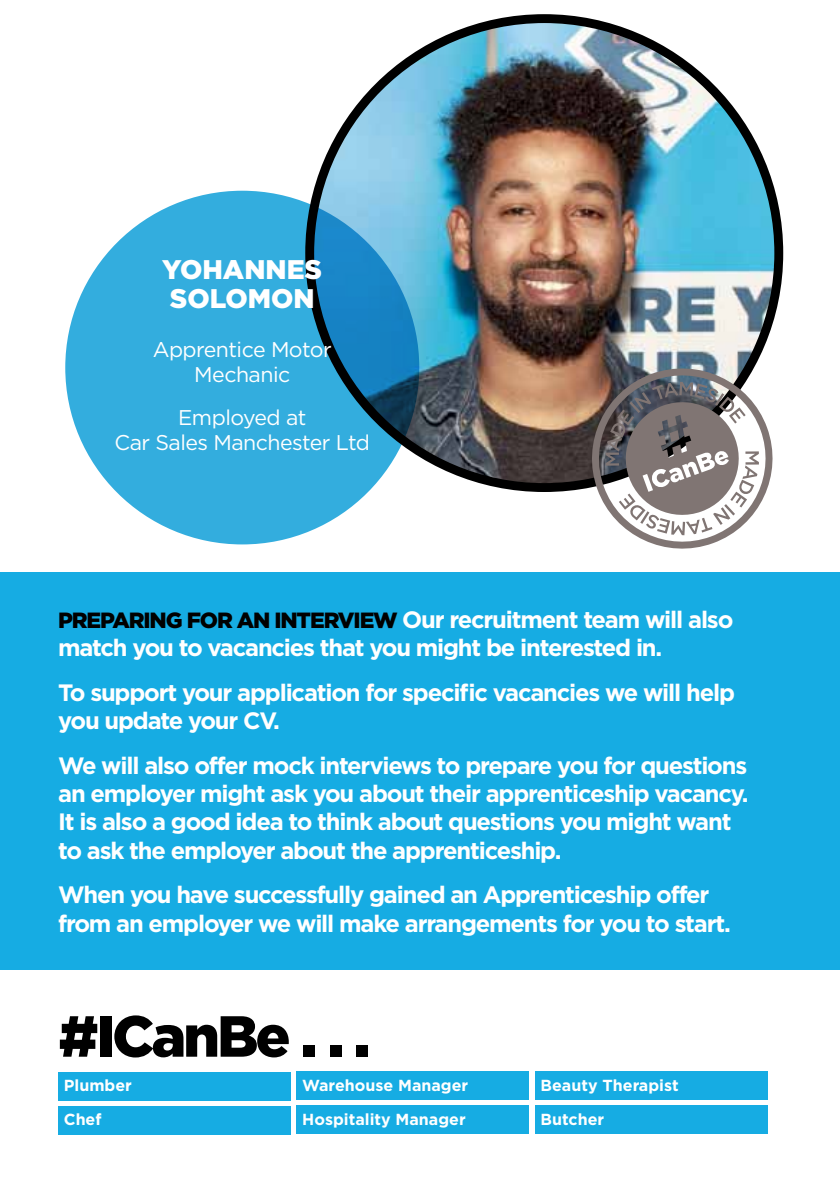
<style>
.page{position:relative;width:840px;height:1191px;background:#fff}
.page>*{position:absolute;margin:0;border:0;box-sizing:border-box;transform-origin:0 0}
.t1{font:900 57.8px "Gotham HTF";letter-spacing:-.05em;color:#000}
.t2{font:900 27px/28.8px "Gotham HTF";color:#fff}
.t3{font:700 23.6px/28.4px "Gotham HTF";letter-spacing:-.05em;color:#fff}
.t4{font:900 22px "Gotham HTF";color:#000}
.t5{font:21.2px/25.6px "Gotham HTF";letter-spacing:-.025em;color:#fff;text-align:center}
.t6{font:700 16px/34px "Gotham HTF";color:#fff}
</style>
<div class="page">
<div style="left:58px;top:1071px;width:233px;height:29px;background:#16ace3"></div>
<div style="left:58px;top:1106px;width:233px;height:28px;background:#16ace3"></div>
<div style="left:296px;top:1071px;width:233px;height:29px;background:#16ace3"></div>
<div style="left:296px;top:1105px;width:233px;height:29px;background:#16ace3"></div>
<div style="left:534px;top:1071px;width:233px;height:29px;background:#16ace3"></div>
<div style="left:534px;top:1105px;width:233px;height:29px;background:#16ace3"></div>
<div style="left:0;top:573px;width:839px;height:396px;background:#16ace3"></div>
<img style="left:308px;top:19px;width:469px;height:468px;border-radius:234px">
<svg style="left:65px;top:191px;width:354px;height:353px;fill:#33adde"></svg>
<svg style="left:580px;top:357px;width:193px;height:192px"></svg>
<svg style="left:605px;top:382px;width:153px;height:153px"></svg>
<p class="t2" style="left:162px;top:254px;width:82px">YOHANNES<br>SOLO</p>
<p class="t2" style="left:247px;top:283px;width:45px">MON</p>
<p class="t5" style="left:153px;top:336px;width:180px">Apprentice Motor<br>Mechanic</p>
<p class="t5" style="left:114px;top:404px;width:257px">Employed at<br>Car Sales Manchester Ltd</p>
<p class="t3" style="left:58px;top:604px;width:676px;text-indent:344px">Our recruitment team will also match you to vacancies that you might be interested in.</p>
<p class="t3" style="left:58px;top:677px;width:678px">To support your application for specific vacancies we will help you update your CV.</p>
<p class="t3" style="left:58px;top:750px;width:691px">We will also offer mock interviews to prepare you for questions an employer might ask you about their apprenticeship vacancy.<br>It is also a good idea to think about questions you might want to ask the employer about the apprenticeship.</p>
<p class="t3" style="left:58px;top:880px;width:673px">When you have successfully gained an Apprenticeship offer from an employer we will make arrangements for you to start.</p>
<p class="t4" style="left:58px;top:607px;width:28px">PREPARIN</p>
<p class="t4" style="left:166px;top:607px;width:37px">G FOR</p>
<p class="t4" style="left:237px;top:607px;width:53px">AN INTERVIEW</p>
<h1 class="t1" style="left:58px;top:1002px;width:314px">#ICANBE . . .</h1>
<p class="t6" style="left:64px;top:1067px;width:69px">Plumber<br>Chef</p>
<p class="t6" style="left:302px;top:1067px;width:167px">Warehouse Manager<br>Hospitality Manager</p>
<p class="t6" style="left:540px;top:1067px;width:139px">Beauty Therapist<br>Butcher</p>
</div>
